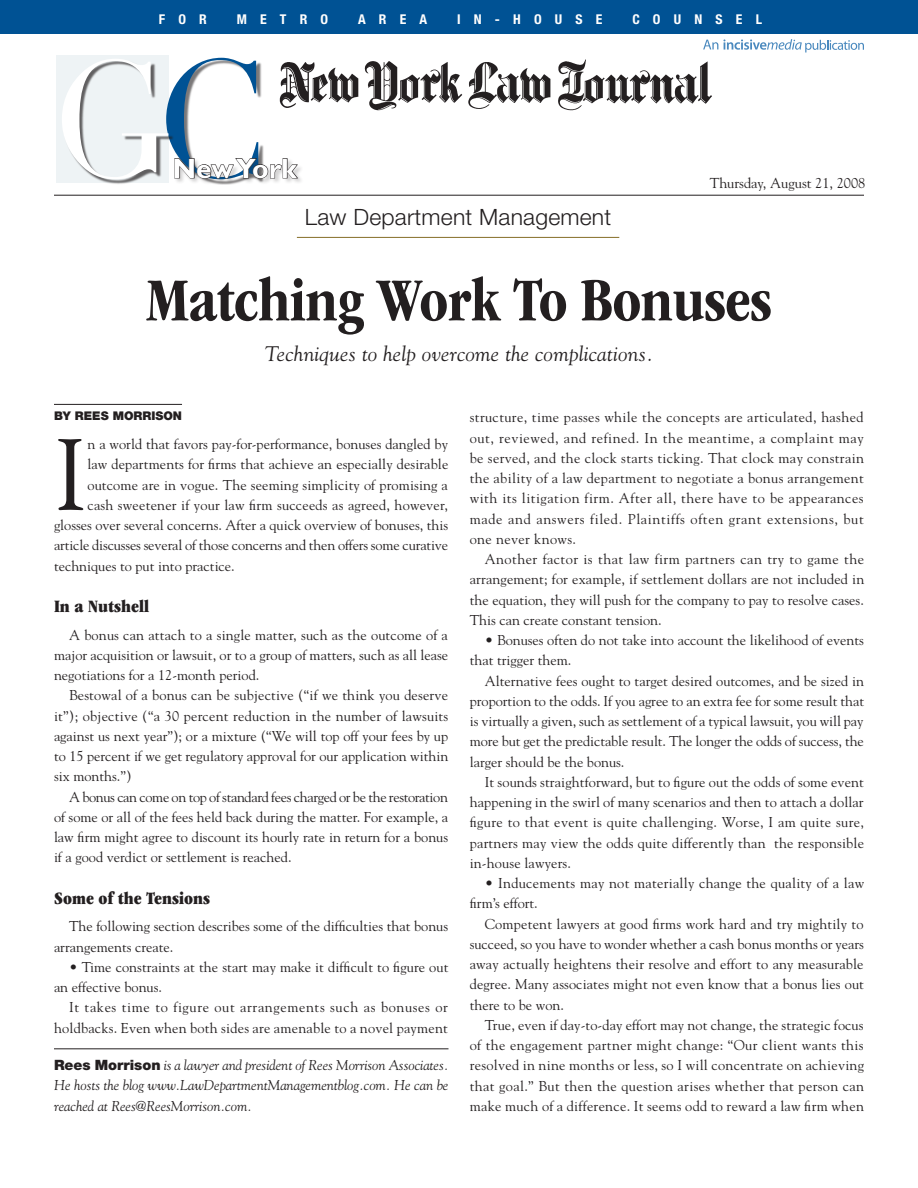
<style>
.page{position:relative;width:918px;height:1188px;background:#fff}
.page>*{position:absolute;margin:0;border:0;box-sizing:border-box;transform-origin:0 0}
._1-Drop_cap_Chelt{font:100.5px "Goudy";color:#231f20}
.Hed_Condensed{font:700 condensed 63px "ITC Garamond Std";letter-spacing:-.01em;color:#231f20}
.t1{font:700 28.05px "Gill Sans Std";color:#fff}
.t2{font:300 22.5px "Helvetica Neue LT Std";letter-spacing:.01em;color:#231f20}
.drophead_ital{font:italic 21px "Goudy";letter-spacing:.01em;color:#231f20}
.Subhed{font:18px "ITC Garamond Std Ult Cond";color:#231f20}
.t3{font:14.4px "Goudy";color:#231f20}
._1-Body_indent{font:14.25px/20.2px "Goudy";color:#231f20;text-align:justify}
._1-Drop_cap_Chelt-2{font:14.25px "Goudy";color:#231f20}
._1-Author_name{font:italic 14.25px/20.2px "Goudy";color:#231f20;text-align:justify}
._1-Body_indent-2{font:14.25px/20.2px "Goudy";letter-spacing:.02em;color:#231f20}
.t4{font:700 condensed 13.5px "Helvetica Neue";letter-spacing:.96em;color:#fff}
._1-Byline{font:900 12px "Helvetica Neue LT Std";color:#231f20}
.s1{font-family:"Helvetica Neue LT Std";font-weight:900;font-style:normal}
</style>
<div class="page">
<hr style="left:54px;top:195px;width:810px;height:1px;background:#231f20">
<img style="left:299px;top:59px;width:413px;height:52px">
<div style="left:0;top:0;width:918px;height:34px;background:#005294"></div>
<hr style="left:54px;top:404px;width:128px;height:1px;background:#231f20">
<hr style="left:54px;top:1048px;width:394px;height:1px;background:#231f20">
<div style="left:57px;top:56px;width:112px;height:127px;background:#eef3f5"></div>
<div style="left:63px;top:60px;width:112px;height:125px;background:#231f20;opacity:.7"></div>
<div style="left:174px;top:158px;width:130px;height:28px;background:#231f20;opacity:.2"></div>
<svg style="left:62px;top:58px;width:237px;height:121px"></svg>
<svg style="left:703px;top:39px;width:161px;height:13px"></svg>
<hr style="left:297px;top:237px;width:322px;height:1px;background:#856e27">
<p class="t4" style="left:159px;top:11px;width:50px">FOR</p>
<p class="t4" style="left:237px;top:11px;width:93px">METRO</p>
<p class="t4" style="left:358px;top:11px;width:71px">AREA</p>
<p class="t4" style="left:457px;top:11px;width:147px">IN-HOUSE</p>
<p class="t4" style="left:632px;top:11px;width:131px">COUNSEL</p>
<p class="t1" style="left:173px;top:152px;width:126px">New York</p>
<p class="t2" style="left:305px;top:203px;width:308px">Law Department Management</p>
<p class="t3" style="left:710px;top:174px;width:157px">Thursday, August 21, 2008</p>
<p class="Hed_Condensed" style="left:146px;top:265px;width:627px">Matching Work To Bonuses</p>
<p class="drophead_ital" style="left:265px;top:341px;width:390px">Techniques to help overcome the complications.</p>
<p class="_1-Byline" style="left:54px;top:408px;width:130px">By Rees Morrison</p>
<p class="_1-Drop_cap_Chelt" style="left:54px;top:413px;width:35px">I</p>
<p class="_1-Drop_cap_Chelt-2" style="left:87px;top:435px;width:362px">n a world that favors pay-for-performance, bonuses dangled by</p>
<p class="_1-Drop_cap_Chelt-2" style="left:87px;top:455px;width:362px">law departments for firms that achieve an especially desirable</p>
<p class="_1-Drop_cap_Chelt-2" style="left:87px;top:476px;width:362px">outcome are in vogue. The seeming simplicity of promising a</p>
<p class="_1-Drop_cap_Chelt-2" style="left:87px;top:496px;width:362px">cash sweetener if your law firm succeeds as agreed, however,</p>
<p class="_1-Drop_cap_Chelt-2" style="left:54px;top:516px;width:396px">glosses over several concerns. After a quick overview of bonuses, this</p>
<p class="_1-Drop_cap_Chelt-2" style="left:54px;top:536px;width:396px">article discusses several of those concerns and then offers some curative</p>
<p class="_1-Drop_cap_Chelt-2" style="left:54px;top:557px;width:182px">techniques to put into practice.</p>
<p class="Subhed" style="left:54px;top:596px;width:97px">In a Nutshell</p>
<p class="_1-Body_indent" style="left:54px;top:624px;width:396px;text-indent:15px">A bonus can attach to a single matter, such as the outcome of a major acquisition or lawsuit, or to a group of matters, such as all lease negotiations for a 12-month period.</p>
<p class="_1-Body_indent" style="left:54px;top:685px;width:396px;text-indent:15px">Bestowal of a bonus can be subjective (“if we think you deserve it”); objective (“a 30 percent reduction in the number of lawsuits against us next year”); or a mixture (“We will top off your fees by up to 15 percent if we get regulatory approval for our application within six months.”)</p>
<p class="_1-Body_indent" style="left:54px;top:786px;width:396px;text-indent:15px">A bonus can come on top of standard fees charged or be the restoration of some or all of the fees held back during the matter. For example, a law firm might agree to discount its hourly rate in return for a bonus if a good verdict or settlement is reached.</p>
<p class="Subhed" style="left:54px;top:888px;width:158px">Some of the Tensions</p>
<p class="_1-Body_indent" style="left:54px;top:916px;width:396px;text-indent:15px">The following section describes some of the difficulties that bonus arrangements create.</p>
<p class="_1-Body_indent" style="left:54px;top:956px;width:396px;text-indent:15px">• Time constraints at the start may make it difficult to figure out an effective bonus.</p>
<p class="_1-Body_indent" style="left:54px;top:997px;width:395px;text-align:right">It takes time to figure out arrangements such as bonuses or holdbacks. Even when both sides are amenable to a novel payment</p>
<p class="_1-Author_name" style="left:54px;top:1055px;width:396px"><span class="s1">Rees Morrison</span> is a lawyer and president of Rees Morrison Associates.<br>He hosts the blog www.LawDepartmentManagementblog.com. He can be reached at Rees@ReesMorrison.com.</p>
<p class="_1-Body_indent" style="left:470px;top:407px;width:396px">structure, time passes while the concepts are articulated, hashed out, reviewed, and refined. In the meantime, a complaint may be served, and the clock starts ticking. That clock may constrain the ability of a law department to negotiate a bonus arrangement with its litigation firm. After all, there have to be appearances made and answers filed. Plaintiffs often grant extensions, but one never knows.</p>
<p class="_1-Body_indent" style="left:470px;top:549px;width:396px;text-indent:15px">Another factor is that law firm partners can try to game the arrangement; for example, if settlement dollars are not included in the equation, they will push for the company to pay to resolve cases.<br>This can create constant tension.</p>
<p class="_1-Body_indent" style="left:470px;top:630px;width:396px;text-indent:15px">• Bonuses often do not take into account the likelihood of events that trigger them.</p>
<p class="_1-Body_indent" style="left:470px;top:670px;width:396px;text-indent:15px">Alternative fees ought to target desired outcomes, and be sized in proportion to the odds. If you agree to an extra fee for some result that is virtually a given, such as settlement of a typical lawsuit, you will pay more but get the predictable result. The longer the odds of success, the larger should be the bonus.</p>
<p class="_1-Body_indent" style="left:470px;top:771px;width:396px;text-indent:15px">It sounds straightforward, but to figure out the odds of some event happening in the swirl of many scenarios and then to attach a dollar figure to that event is quite challenging. Worse, I am quite sure, partners may view the odds quite differently than the responsible in-house lawyers.</p>
<p class="_1-Body_indent-2" style="left:470px;top:873px;width:396px;text-indent:15px">• Inducements may not materially change the quality of a law firm’s effort.</p>
<p class="_1-Body_indent" style="left:470px;top:913px;width:396px;text-indent:15px">Competent lawyers at good firms work hard and try mightily to succeed, so you have to wonder whether a cash bonus months or years away actually heightens their resolve and effort to any measurable degree. Many associates might not even know that a bonus lies out there to be won.</p>
<p class="_1-Body_indent" style="left:470px;top:1014px;width:396px;text-indent:15px">True, even if day-to-day effort may not change, the strategic focus of the engagement partner might change: “Our client wants this resolved in nine months or less, so I will concentrate on achieving that goal.” But then the question arises whether that person can make much of a difference. It seems odd to reward a law firm when</p>
</div>
